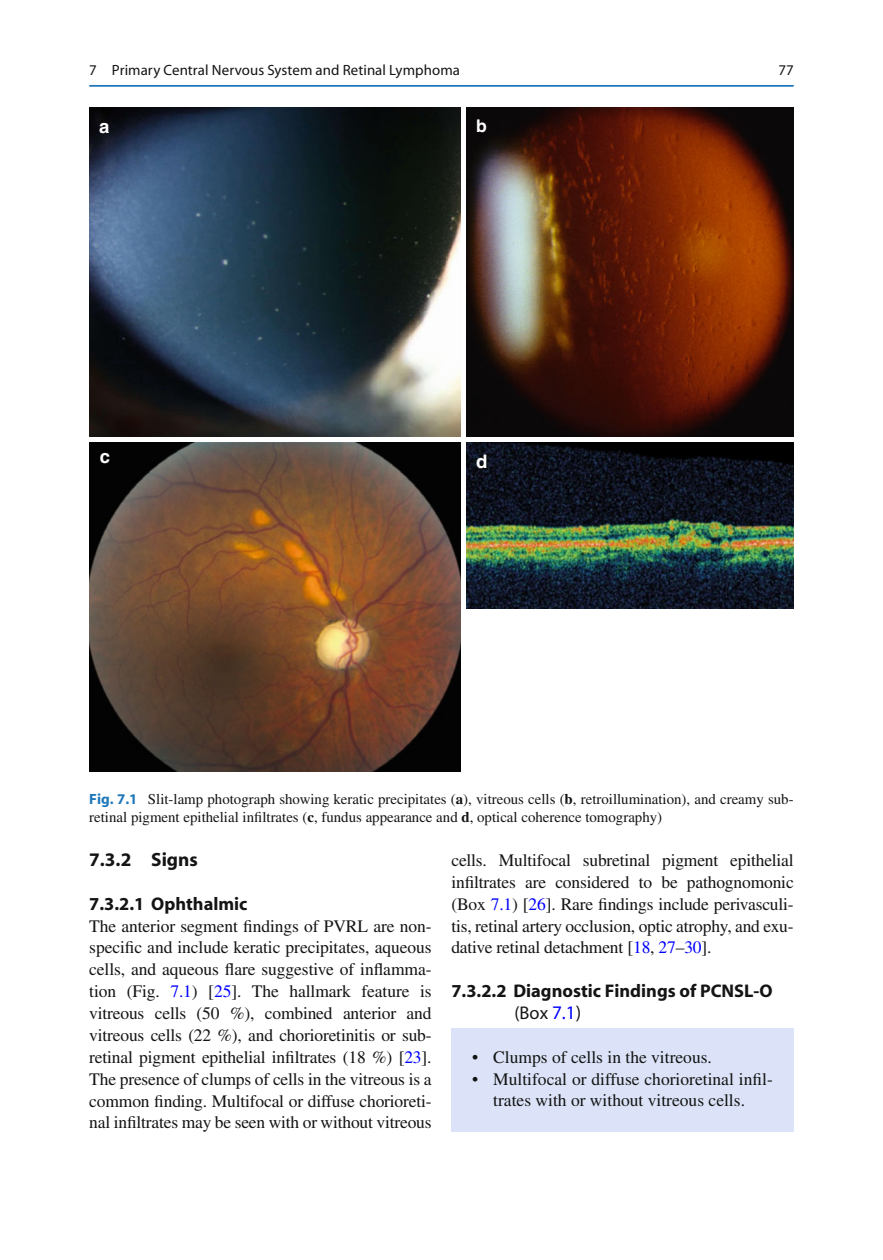
<style>
.page{position:relative;width:883px;height:1260px;background:#fff}
.page>*{position:absolute;margin:0;border:0;box-sizing:border-box;transform-origin:0 0}
.t1{font:700 19.25px "Myriad";color:#131413}
.t2{font:700 18.55px "Helvetica";color:#fff}
.t3{font:700 18.38px/21.9px "Myriad";color:#131413}
.t4{font:17.5px/21.9px "Times";letter-spacing:-.01em;color:#131413;text-align:justify}
.t5{font:700 17.5px "Helvetica";color:#fff}
.t6{font:14.88px/17.5px "Times";color:#131413}
.t7{font:14.88px "Myriad";letter-spacing:.005em;color:#131413}
.s1{font-family:"Myriad";font-weight:700;color:#1f77b9}
.s2{font-weight:700}
.s3{color:#00f}
.s4{font-weight:400}
.s5{font-weight:400;font-size:19.25px;color:#00f}
.s6{font-weight:400;font-size:19.25px}
</style>
<div class="page">
<img style="left:89px;top:442px;width:372px;height:330px">
<img style="left:466px;top:442px;width:328px;height:166px">
<img style="left:89px;top:107px;width:372px;height:330px">
<img style="left:466px;top:107px;width:328px;height:330px">
<div style="left:451px;top:1028px;width:343px;height:103px;background:#dce3f8"></div>
<hr style="left:89px;top:85px;width:705px;height:2px;background:#1f77b9">
<p class="t7" style="left:89px;top:64px;width:372px">7 Primary Central Nervous System and Retinal Lymphoma</p>
<p class="t2" style="left:99px;top:116px;width:12px">a</p>
<p class="t5" style="left:476px;top:116px;width:12px">b</p>
<p class="t2" style="left:100px;top:445px;width:12px">c</p>
<p class="t2" style="left:476px;top:451px;width:13px">d</p>
<p class="t7" style="left:778px;top:64px;width:17px">77</p>
<p class="t6" style="left:89px;top:792px;width:706px"><span class="s1">Fig. 7.1</span> Slit-lamp photograph showing keratic precipitates ( <span class="s2">a</span> ), vitreous cells ( <span class="s2">b</span> , retroillumination), and creamy sub&shy;retinal pigment epithelial infiltrates ( <span class="s2">c</span> , fundus appearance and <span class="s2">d</span> , optical coherence tomography)</p>
<p class="t1" style="left:89px;top:852px;width:110px">7.3.2 Signs</p>
<p class="t3" style="left:89px;top:894px;width:160px">7.3.2.1 Ophthalmic</p>
<p class="t4" style="left:89px;top:916px;width:344px">The anterior segment findings of PVRL are non&shy;specific and include keratic precipitates, aqueous cells, and aqueous flare suggestive of inflamma&shy;tion (Fig. <span class="s3">7.1</span> ) [ <span class="s3">25</span> ]. The hallmark feature is vitreous cells (50 %), combined anterior and vitreous cells (22 %), and chorioretinitis or sub&shy;retinal pigment epithelial infiltrates (18 %) [ <span class="s3">23</span> ].<br>The presence of clumps of cells in the vitreous is a common finding. Multifocal or diffuse chorioreti&shy;nal infiltrates may be seen with or without vitreous</p>
<p class="t4" style="left:451px;top:851px;width:344px">cells. Multifocal subretinal pigment epithelial infiltrates are considered to be pathognomonic (Box <span class="s3">7.1</span> ) [ <span class="s3">26</span> ]. Rare findings include perivasculi&shy;tis, retinal artery occlusion, optic atrophy, and exu&shy;dative retinal detachment [ <span class="s3">18</span> , <span class="s3">27</span> – <span class="s3">30</span> ].</p>
<p class="t3" style="left:514px;top:982px;width:260px;text-indent:-63px">7.3.2.2 Diagnostic Findings of PCNSL-O <span class="s4">(Box</span> <span class="s5">7.1</span> <span class="s6">)</span></p>
<p class="t4" style="left:472px;top:1047px;width:241px">• Clumps of cells in the vitreous.</p>
<p class="t4" style="left:472px;top:1069px;width:302px;text-align:center">• Multifocal or diffuse chorioretinal infil&shy;trates with or without vitreous cells.</p>
</div>
